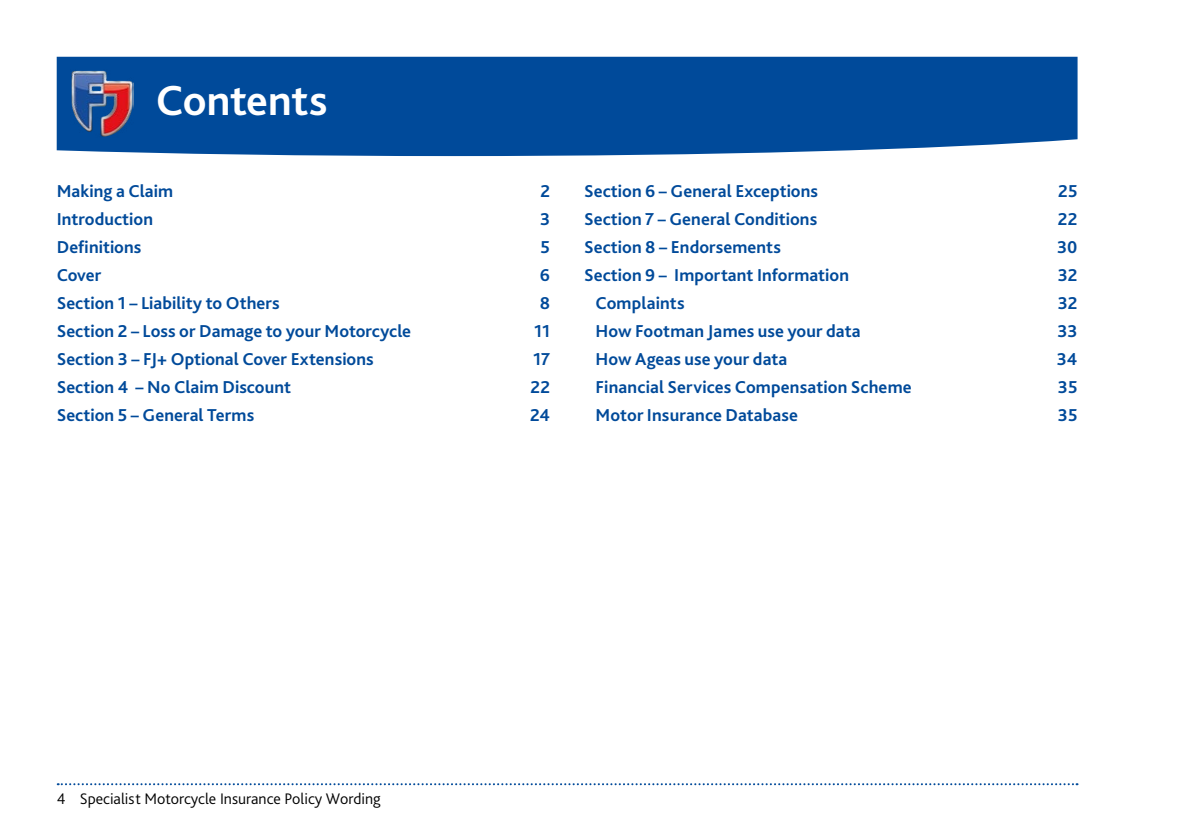
<style>
.page{position:relative;width:1191px;height:840px;background:#fff}
.page>*{position:absolute;margin:0;border:0;box-sizing:border-box;transform-origin:0 0}
.t1{font:700 44px "Bliss Pro";letter-spacing:-.005em;color:#fff}
.Body__1{font:700 18px "Bliss Pro";letter-spacing:.005em;color:#004a9a}
.t2{font:300 16px "Bliss Pro";color:#000}
</style>
<div class="page">
<svg style="left:58px;top:783px;width:1019px;height:1px"></svg>
<div style="left:57px;top:57px;width:1020px;height:99px;background:#004a9a"></div>
<img style="left:71px;top:70px;width:63px;height:68px">
<p class="t1" style="left:156px;top:73px;width:173px">Contents</p>
<p class="Body__1" style="left:57px;top:180px;width:118px">Making a Claim</p>
<p class="Body__1" style="left:540px;top:180px;width:11px">2</p>
<p class="Body__1" style="left:57px;top:208px;width:98px">Introduction</p>
<p class="Body__1" style="left:540px;top:208px;width:12px">3</p>
<p class="Body__1" style="left:57px;top:236px;width:86px">Definitions</p>
<p class="Body__1" style="left:540px;top:236px;width:11px">5</p>
<p class="Body__1" style="left:57px;top:264px;width:46px">Cover</p>
<p class="Body__1" style="left:540px;top:264px;width:12px">6</p>
<p class="Body__1" style="left:57px;top:292px;width:224px">Section 1 – Liability to Others</p>
<p class="Body__1" style="left:540px;top:292px;width:12px">8</p>
<p class="Body__1" style="left:57px;top:320px;width:356px">Section 2 – Loss or Damage to your Motorcycle</p>
<p class="Body__1" style="left:534px;top:320px;width:17px">11</p>
<p class="Body__1" style="left:57px;top:348px;width:318px">Section 3 – FJ+ Optional Cover Extensions</p>
<p class="Body__1" style="left:533px;top:348px;width:18px">17</p>
<p class="Body__1" style="left:57px;top:376px;width:236px">Section 4 – No Claim Discount</p>
<p class="Body__1" style="left:530px;top:376px;width:21px">22</p>
<p class="Body__1" style="left:57px;top:404px;width:199px">Section 5 – General Terms</p>
<p class="Body__1" style="left:530px;top:404px;width:22px">24</p>
<p class="Body__1" style="left:584px;top:180px;width:235px">Section 6 – General Exceptions</p>
<p class="Body__1" style="left:1058px;top:180px;width:21px">25</p>
<p class="Body__1" style="left:584px;top:208px;width:234px">Section 7 – General Conditions</p>
<p class="Body__1" style="left:1058px;top:208px;width:21px">22</p>
<p class="Body__1" style="left:584px;top:236px;width:198px">Section 8 – Endorsements</p>
<p class="Body__1" style="left:1057px;top:236px;width:22px">30</p>
<p class="Body__1" style="left:584px;top:264px;width:266px">Section 9 – Important Information</p>
<p class="Body__1" style="left:1058px;top:264px;width:21px">32</p>
<p class="Body__1" style="left:595px;top:292px;width:91px">Complaints</p>
<p class="Body__1" style="left:1057px;top:292px;width:21px">32</p>
<p class="Body__1" style="left:595px;top:320px;width:267px">How Footman James use your data</p>
<p class="Body__1" style="left:1057px;top:320px;width:22px">33</p>
<p class="Body__1" style="left:595px;top:348px;width:193px">How Ageas use your data</p>
<p class="Body__1" style="left:1056px;top:348px;width:22px">34</p>
<p class="Body__1" style="left:595px;top:376px;width:318px">Financial Services Compensation Scheme</p>
<p class="Body__1" style="left:1058px;top:376px;width:21px">35</p>
<p class="Body__1" style="left:595px;top:404px;width:204px">Motor Insurance Database</p>
<p class="Body__1" style="left:1058px;top:404px;width:21px">35</p>
<p class="t2" style="left:57px;top:788px;width:326px">4 Specialist Motorcycle Insurance Policy Wording</p>
</div>
